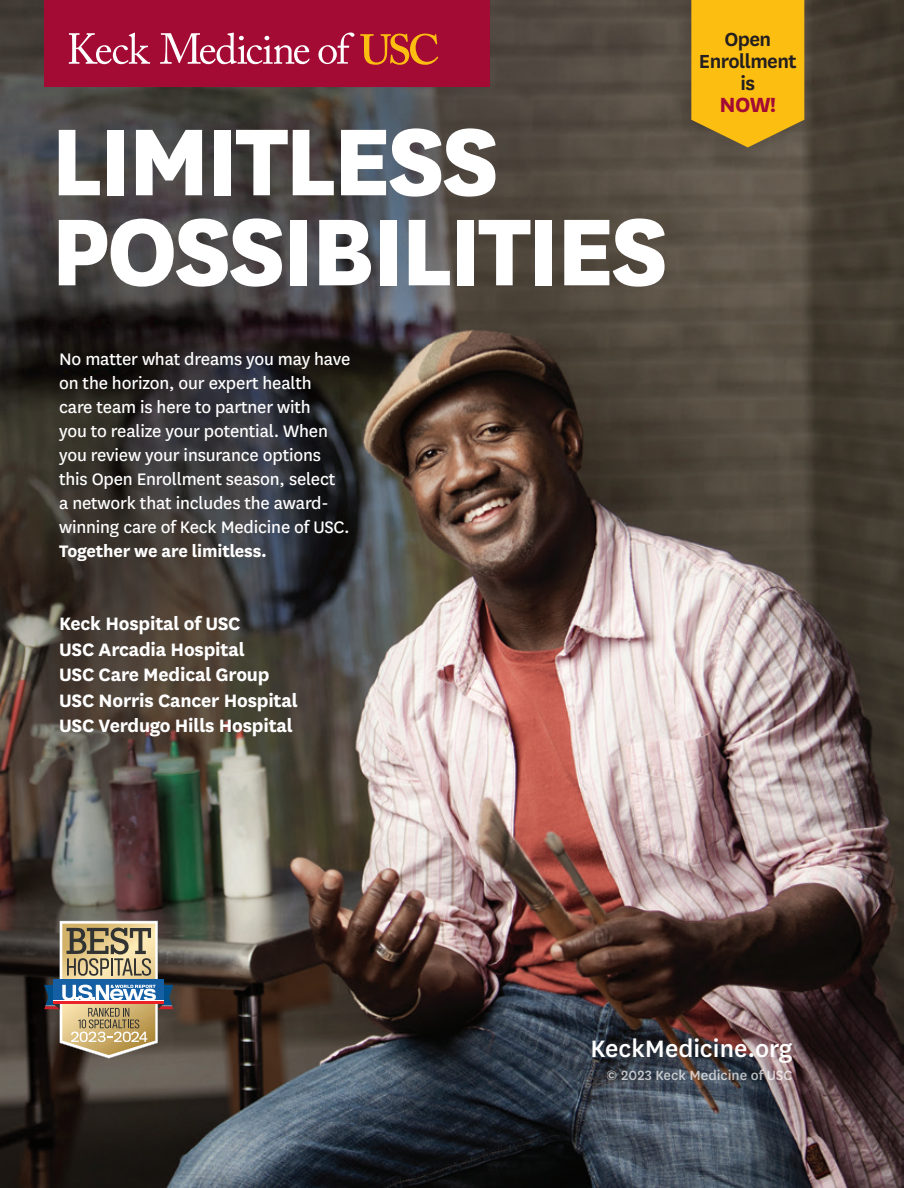
<style>
.page{position:relative;width:918px;height:1188px;background:#fff}
.page>*{position:absolute;margin:0;border:0;box-sizing:border-box;transform-origin:0 0}
.t1{font:800 111px/90px "National";letter-spacing:-.04em;color:#fff}
.t2{font:500 27.75px "National";color:#fff}
.t3{font:700 24px "National";color:#a30a34}
.t4{font:600 22.2px/22px "National";letter-spacing:-.025em;color:#231f20;text-align:center}
.t5{font:700 21px/25.5px "National";letter-spacing:-.01em;color:#fff}
.t6{font:19.5px/24px "National";letter-spacing:-.01em;color:#fff}
.t7{font:700 19.5px "National";letter-spacing:-.01em;color:#fff}
.t8{font:500 15.6px "National";color:#fff}
</style>
<div class="page">
<img style="left:0;top:0;width:904px;height:1188px">
<div style="left:44px;top:0;width:446px;height:87px;background:#a30a34"></div>
<svg style="left:360px;top:34px;width:78px;height:31px"></svg>
<svg style="left:69px;top:33px;width:81px;height:31px"></svg>
<svg style="left:160px;top:33px;width:150px;height:31px"></svg>
<svg style="left:318px;top:33px;width:36px;height:31px"></svg>
<svg style="left:44px;top:921px;width:129px;height:138px;background:#928c78"></svg>
<hr style="left:53px;top:1000px;width:111px;height:1px;background:#fff">
<hr style="left:53px;top:1001px;width:111px;height:3px;background:#eb2228">
<div style="left:668px;top:0;width:149px;height:170px;background:#231f20;opacity:.25"></div>
<svg style="left:691px;top:0;width:113px;height:147px;background:#edb317"></svg>
<h1 class="t1" style="left:50px;top:107px;width:620px">LIMITLESS<br>POSSIBILITIES</h1>
<p class="t6" style="left:59px;top:346px;width:293px">No matter what dreams you may have on the horizon, our expert health<br>care team is here to partner with<br>you to realize your potential. When you review your insurance options this Open Enrollment season, select<br>a network that includes the award&shy;winning care of Keck Medicine of USC.</p>
<p class="t7" style="left:59px;top:538px;width:209px">Together we are limitless.</p>
<p class="t5" style="left:59px;top:609px;width:240px">Keck Hospital of USC<br>USC Arcadia Hospital<br>USC Care Medical Group<br>USC Norris Cancer Hospital<br>USC Verdugo Hills Hospital</p>
<p class="t4" style="left:699px;top:26px;width:99px">Open<br>Enrollment is</p>
<p class="t3" style="left:720px;top:88px;width:58px">NOW!</p>
<h2 class="t2" style="left:590px;top:1030px;width:204px">KeckMedicine.org</h2>
<p class="t8" style="left:607px;top:1065px;width:187px">© 2023 Keck Medicine of USC</p>
</div>
